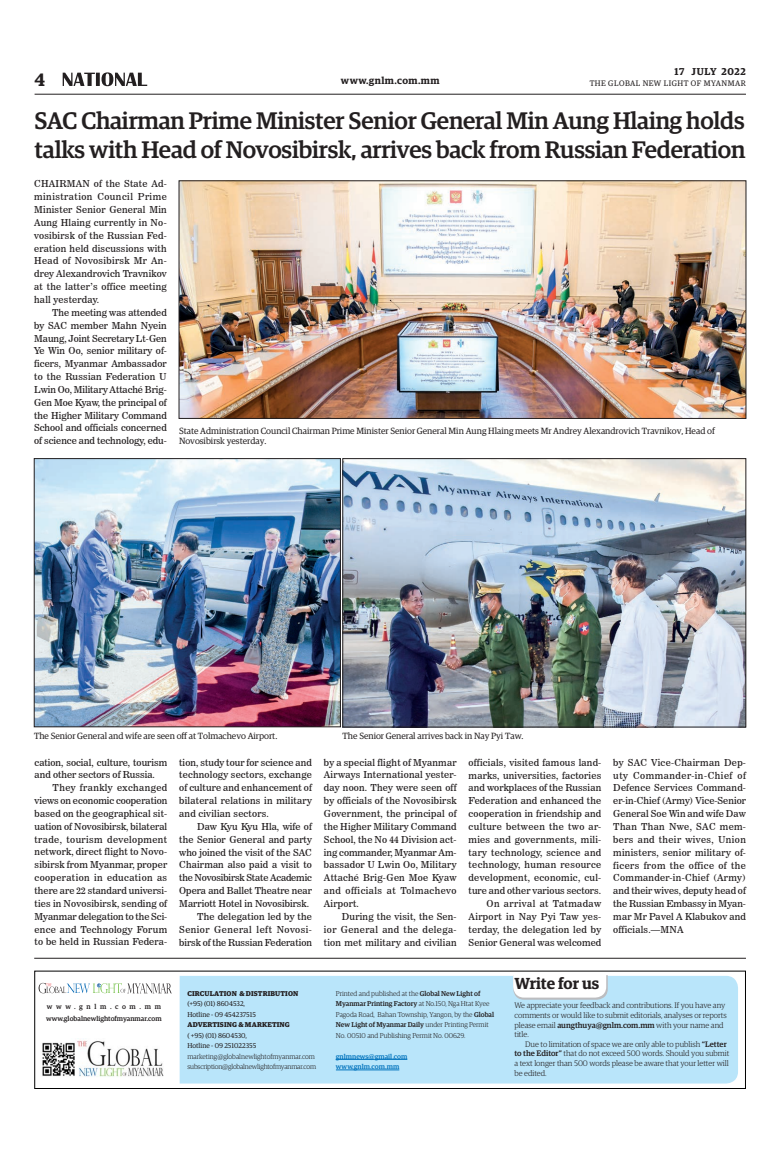
<style>
.page{position:relative;width:773px;height:1152px;background:#fff}
.page>*{position:absolute;margin:0;border:0;box-sizing:border-box;transform-origin:0 0}
.Brief_Head{font:500 24px/28.8px "Guardian Egyp";letter-spacing:-.01em;color:#231f20}
.t1{font:600 18px "Guardian Egyp";color:#231f20}
.t2{font:600 16px "Guardian Egyp";letter-spacing:-.005em;color:#231f20}
.t3{font:600 10px "Guardian Egyp";letter-spacing:.05em;color:#231f20}
._2nd_Body{font:9.5px/12.9px "News 706 BT Roman C";letter-spacing:.02em;color:#231f20;text-align:justify}
._2nd_Body-2{font:9.5px/12.9px "News 706 BT Roman C";color:#231f20}
.t4{font:9px/10.8px "Guardian Egyp";color:#231f20}
.t5{font:300 8px/9.6px "Guardian Egyp";color:#231f20}
.t6{font:8px "Guardian Egyp";letter-spacing:.06em;color:#231f20}
.t7{font:300 7px/10.5px "Guardian Egyp";color:#231f20}
.t8{font:7px "Guardian Egyp";color:#231f20}
.t9{font:700 7px "Guardian Egyp";letter-spacing:.02em;color:#231f20}
.t10{font:300 7px "Guardian Egyp";letter-spacing:-.02em;color:#231f20}
.t11{font:500 7px/10.5px "Guardian Egyp";color:#0072bc}
.t12{font:500 7px "Guardian Egyp";color:#231f20}
.t13{font:500 7px "Guardian Egyp";letter-spacing:.52em;color:#231f20}
.s1{font-weight:500}
</style>
<div class="page">
<hr style="left:35px;top:94px;width:711px;height:1px;background:#231f20">
<svg style="left:63px;top:72px;width:84px;height:14px"></svg>
<div style="left:180px;top:976px;width:558px;height:108px;background:#b9e5fa"></div>
<svg style="left:39px;top:983px;width:133px;height:11px"></svg>
<img style="left:42px;top:1040px;width:122px;height:37px">
<hr style="left:336px;top:1059px;width:39px;height:1px;background:#0072bc">
<hr style="left:375px;top:1059px;width:32px;height:1px;background:#0072bc">
<hr style="left:336px;top:1070px;width:63px;height:1px;background:#0072bc">
<svg style="left:513px;top:975px;width:94px;height:25px"></svg>
<div style="left:34px;top:971px;width:712px;height:118px;border:1px solid #000"></div>
<hr style="left:34px;top:958px;width:712px;height:1px;background:#231f20">
<img style="left:181px;top:183px;width:563px;height:234px">
<div style="left:179px;top:181px;width:567px;height:238px;border:1px solid #231f20"></div>
<img style="left:36px;top:460px;width:302px;height:265px">
<div style="left:34px;top:458px;width:306px;height:269px;border:1px solid #231f20"></div>
<img style="left:344px;top:460px;width:400px;height:265px">
<div style="left:342px;top:458px;width:404px;height:269px;border:1px solid #231f20"></div>
<h2 class="t1" style="left:35px;top:67px;width:12px">4</h2>
<p class="t3" style="left:674px;top:64px;width:73px">17 JULY 2022</p>
<p class="t3" style="left:341px;top:73px;width:100px">www.gnlm.com.mm</p>
<p class="t6" style="left:589px;top:78px;width:158px">THE GLOBAL NEW LIGHT OF MYANMAR</p>
<p class="Brief_Head" style="left:35px;top:105px;width:712px">SAC Chairman Prime Minister Senior General Min Aung Hlaing holds talks with Head of Novosibirsk, arrives back from Russian Federation</p>
<p class="_2nd_Body" style="left:34px;top:177px;width:134px">CHAIRMAN of the State Ad&shy;ministration Council Prime Minister Senior General Min Aung Hlaing currently in No&shy;vosibirsk of the Russian Fed&shy;eration held discussions with Head of Novosibirsk Mr An&shy;drey Alexandrovich Travnikov at the latter’s office meeting hall yesterday.</p>
<p class="_2nd_Body" style="left:34px;top:306px;width:134px;text-indent:18px">The meeting was attended by SAC member Mahn Nyein Maung, Joint Secretary Lt-Gen Ye Win Oo, senior military of&shy;ficers, Myanmar Ambassador to the Russian Federation U Lwin Oo, Military Attaché Brig-Gen Moe Kyaw, the principal of the Higher Military Command School and officials concerned of science and technology, edu-</p>
<p class="t4" style="left:179px;top:424px;width:537px">State Administration Council Chairman Prime Minister Senior General Min Aung Hlaing meets Mr Andrey Alexandrovich Travnikov, Head of<br>Novosibirsk yesterday.</p>
<p class="t4" style="left:34px;top:730px;width:245px">The Senior General and wife are seen off at Tolmachevo Airport.</p>
<p class="t4" style="left:342px;top:730px;width:182px">The Senior General arrives back in Nay Pyi Taw.</p>
<p class="_2nd_Body-2" style="left:35px;top:756px;width:134px">cation, social, culture, tourism and other sectors of Russia.</p>
<p class="_2nd_Body" style="left:35px;top:781px;width:134px;text-indent:18px">They frankly exchanged views on economic cooperation based on the geographical sit&shy;uation of Novosibirsk, bilateral trade, tourism development network, direct flight to Novo&shy;sibirsk from Myanmar, proper cooperation in education as there are 22 standard universi&shy;ties in Novosibirsk, sending of Myanmar delegation to the Sci&shy;ence and Technology Forum to be held in Russian Federa-</p>
<p class="_2nd_Body" style="left:179px;top:756px;width:134px">tion, study tour for science and technology sectors, exchange of culture and enhancement of bilateral relations in military and civilian sectors.</p>
<p class="_2nd_Body" style="left:179px;top:820px;width:134px;text-indent:18px">Daw Kyu Kyu Hla, wife of the Senior General and party who joined the visit of the SAC Chairman also paid a visit to the Novosibirsk State Academic Opera and Ballet Theatre near Marriott Hotel in Novosibirsk.</p>
<p class="_2nd_Body" style="left:179px;top:910px;width:134px;text-indent:18px">The delegation led by the Senior General left Novosi&shy;birsk of the Russian Federation</p>
<p class="_2nd_Body" style="left:324px;top:756px;width:134px">by a special flight of Myanmar Airways International yester&shy;day noon. They were seen off by officials of the Novosibirsk Government, the principal of the Higher Military Command School, the No 44 Division act&shy;ing commander, Myanmar Am&shy;bassador U Lwin Oo, Military Attaché Brig-Gen Moe Kyaw and officials at Tolmachevo Airport.</p>
<p class="_2nd_Body" style="left:324px;top:910px;width:134px;text-indent:18px">During the visit, the Sen&shy;ior General and the delega&shy;tion met military and civilian</p>
<p class="_2nd_Body" style="left:468px;top:756px;width:134px">officials, visited famous land&shy;marks, universities, factories and workplaces of the Russian Federation and enhanced the cooperation in friendship and culture between the two ar&shy;mies and governments, mili&shy;tary technology, science and technology, human resource development, economic, cul&shy;ture and other various sectors.</p>
<p class="_2nd_Body" style="left:468px;top:897px;width:134px;text-indent:18px">On arrival at Tatmadaw Airport in Nay Pyi Taw yes&shy;terday, the delegation led by Senior General was welcomed</p>
<p class="_2nd_Body" style="left:613px;top:756px;width:134px">by SAC Vice-Chairman Dep&shy;uty Commander-in-Chief of Defence Services Command&shy;er-in-Chief (Army) Vice-Senior General Soe Win and wife Daw Than Than Nwe, SAC mem&shy;bers and their wives, Union ministers, senior military of&shy;ficers from the office of the Commander-in-Chief (Army) and their wives, deputy head of the Russian Embassy in Myan&shy;mar Mr Pavel A Klabukov and officials.—MNA</p>
<p class="t13" style="left:47px;top:1001px;width:116px">www.gnlm.com.mm</p>
<p class="t12" style="left:46px;top:1013px;width:117px">www.globalnewlightofmyanmar.com</p>
<p class="t9" style="left:187px;top:988px;width:112px">CIRCULATION &amp; DISTRIBUTION</p>
<p class="t8" style="left:187px;top:999px;width:59px">(+95) (01) 8604532,</p>
<p class="t8" style="left:187px;top:1009px;width:70px">Hotline - 09 454237515</p>
<p class="t9" style="left:187px;top:1019px;width:104px">ADVERTISING &amp; MARKETING</p>
<p class="t8" style="left:187px;top:1030px;width:61px">( +95) (01) 8604530,</p>
<p class="t8" style="left:187px;top:1041px;width:70px">Hotline - 09 251022355</p>
<p class="t7" style="left:187px;top:1051px;width:129px">marketing@globalnewlightofmyanmar.com</p>
<p class="t10" style="left:187px;top:1062px;width:130px">subscription@globalnewlightofmyanmar.com</p>
<p class="t7" style="left:336px;top:988px;width:160px">Printed and published at the <span class="s1">Global New Light of Myanmar Printing Factory</span> at No.150, Nga Htat Kyee Pagoda Road, Bahan Township, Yangon, by the <span class="s1">Global New Light of Myanmar Daily</span> under Printing Permit No. 00510 and Publishing Permit No. 00629.</p>
<p class="t11" style="left:336px;top:1050px;width:73px">gnlmnews@gmail.com www.gnlm.com.mm</p>
<p class="t2" style="left:514px;top:972px;width:86px">Write for us</p>
<p class="t5" style="left:514px;top:1000px;width:214px">We appreciate your feedback and contributions. If you have any comments or would like to submit editorials, analyses or reports please email <span class="s1">aungthuya@gnlm.com.mm</span> with your name and title.</p>
<p class="t5" style="left:514px;top:1039px;width:216px;text-indent:11px">Due to limitation of space we are only able to publish <span class="s1">“Letter to the Editor”</span> that do not exceed 500 words. Should you submit a text longer than 500 words please be aware that your letter will be edited.</p>
</div>
